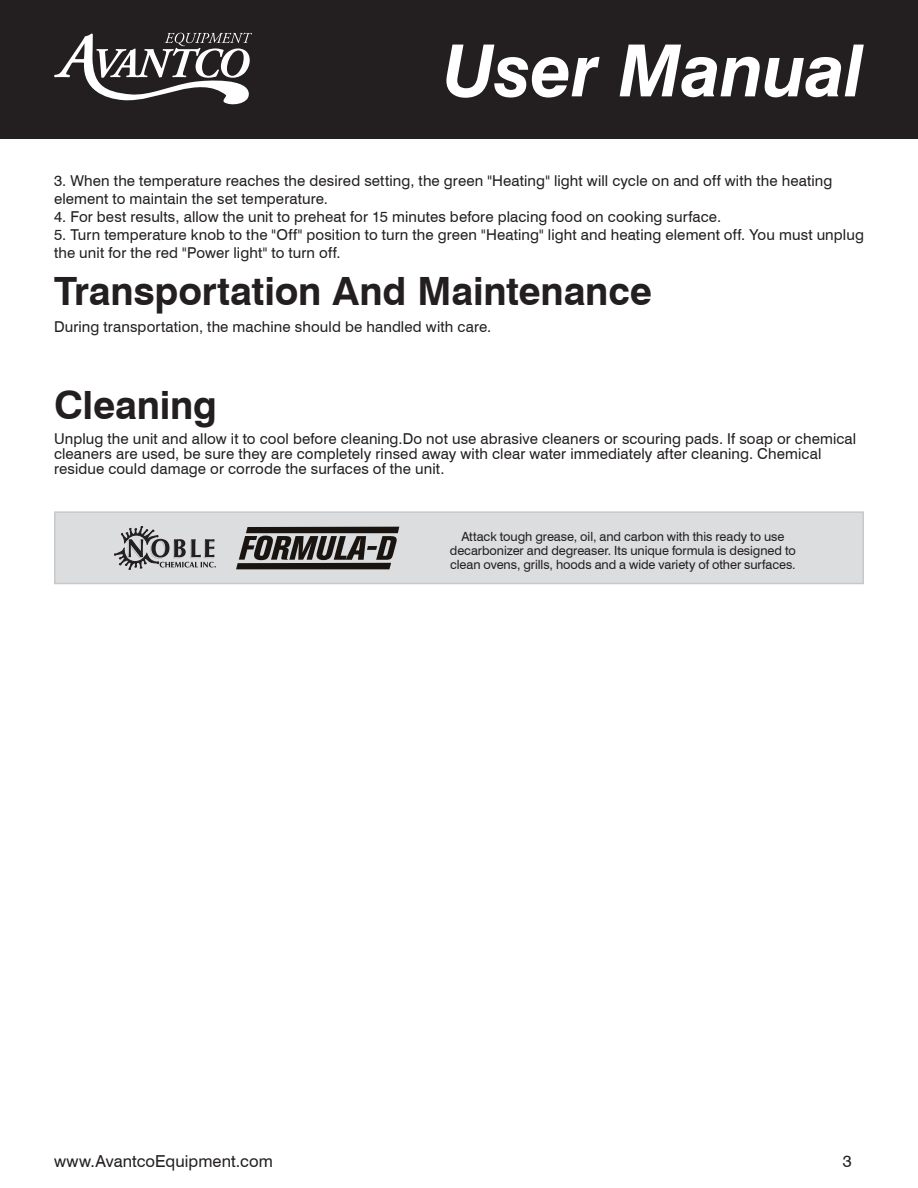
<style>
.page{position:relative;width:918px;height:1188px;background:#fff}
.page>*{position:absolute;margin:0;border:0;box-sizing:border-box;transform-origin:0 0}
.t1{font:italic 700 72px "Swiss 721 BT";letter-spacing:-.01em;color:#fff}
.t2{font:700 39px "Swiss 721 BT";letter-spacing:-.005em;color:#231f20}
.t3{font:16.5px "Swiss 721 BT";letter-spacing:.005em;color:#231f20}
.t4{font:15px/18px "Swiss 721 BT";letter-spacing:.01em;color:#231f20}
.t5{font:12.75px/14.2px "Swiss 721 BT";letter-spacing:-.005em;color:#231f20;text-align:center}
</style>
<div class="page">
<div style="left:0;top:0;width:918px;height:138px;background:#231f20"></div>
<svg style="left:54px;top:33px;width:197px;height:72px"></svg>
<div style="left:54px;top:511px;width:810px;height:73px;background:#dcdddf;border:2px solid #c7c8ca"></div>
<svg style="left:114px;top:526px;width:102px;height:44px"></svg>
<svg style="left:236px;top:527px;width:163px;height:42px"></svg>
<h1 class="t1" style="left:442px;top:27px;width:423px">User Manual</h1>
<p class="t4" style="left:54px;top:172px;width:780px">3. When the temperature reaches the desired setting, the green "Heating" light will cycle on and off with the heating element to maintain the set temperature.</p>
<p class="t4" style="left:54px;top:208px;width:669px">4. For best results, allow the unit to preheat for 15 minutes before placing food on cooking surface.</p>
<p class="t4" style="left:54px;top:226px;width:811px">5. Turn temperature knob to the "Off" position to turn the green "Heating" light and heating element off. You must unplug the unit for the red "Power light" to turn off.</p>
<p class="t2" style="left:54px;top:267px;width:600px">Transportation And Maintenance</p>
<p class="t4" style="left:54px;top:317px;width:439px">During transportation, the machine should be handled with care.</p>
<p class="t2" style="left:54px;top:381px;width:164px">Cleaning</p>
<p class="t4" style="left:54px;top:431px;width:804px;line-height:15px">Unplug the unit and allow it to cool before cleaning.Do not use abrasive cleaners or scouring pads. If soap or chemical cleaners are used, be sure they are completely rinsed away with clear water immediately after cleaning. Chemical residue could damage or corrode the surfaces of the unit.</p>
<p class="t5" style="left:450px;top:529px;width:348px">Attack tough grease, oil, and carbon with this ready to use decarbonizer and degreaser. Its unique formula is designed to clean ovens, grills, hoods and a wide variety of other surfaces.</p>
<p class="t3" style="left:54px;top:1151px;width:220px">www.AvantcoEquipment.com</p>
<p class="t3" style="left:843px;top:1151px;width:11px">3</p>
</div>
